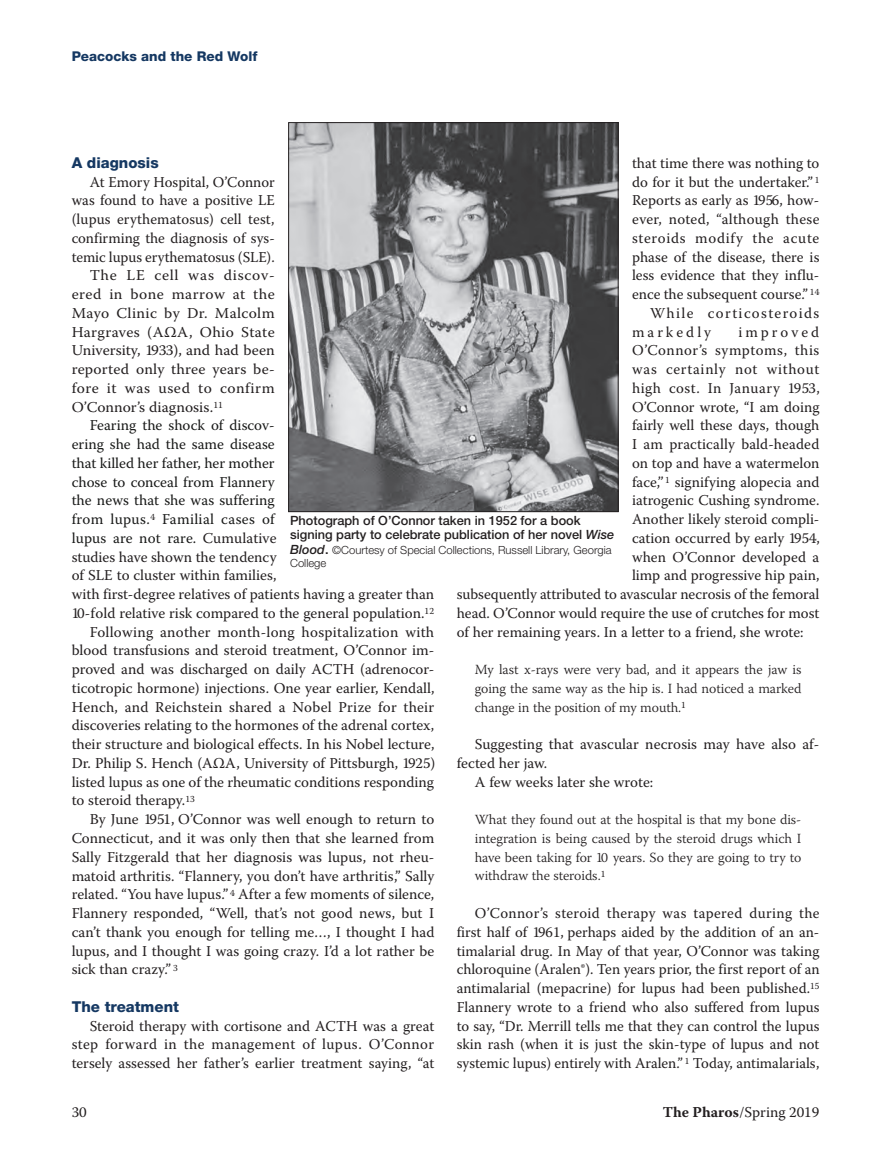
<style>
.page{position:relative;width:892px;height:1173px;background:#fff}
.page>*{position:absolute;margin:0;border:0;box-sizing:border-box;transform-origin:0 0}
.t1{font:15px/18.8px "Warnock Pro";color:#231f20;text-align:justify}
.t2{font:15px "Warnock Pro";color:#191a19}
.t3{font:15px "Warnock Pro";letter-spacing:.02em;color:#231f20}
.t4{font:15px "Warnock Pro";letter-spacing:.035em;color:#231f20}
.t5{font:15px "Warnock Pro";letter-spacing:.025em;color:#231f20}
.t6{font:15px "Warnock Pro";letter-spacing:.045em;color:#231f20}
.t7{font:15px "Warnock Pro";letter-spacing:.02em;color:#191a19}
.t8{font:800 15px "Helvetica Neue LT Std";color:#153862}
.t9{font:15px "Warnock Pro";letter-spacing:.05em;color:#231f20}
.t10{font:15px "Warnock Pro";letter-spacing:.03em;color:#231f20}
.t11{font:15px "Warnock Pro";letter-spacing:.09em;color:#231f20}
.t12{font:15px "Warnock Pro";letter-spacing:.205em;color:#231f20}
.t13{font:300 13.95px/18.8px "Warnock Pro";letter-spacing:-.005em;color:#231f20;text-align:justify}
.t14{font:800 13.5px "Helvetica Neue LT Std";color:#153862}
.t15{font:500 12.75px/14.2px "Helvetica Neue LT Std";color:#231f20}
.t16{font:300 11.25px/13.5px "Helvetica Neue LT Std";color:#231f20}
.s1{color:#231f20}
.s2{font-style:italic}
.s3{font-weight:500;font-style:italic;font-size:12.75px}
.s4{font-weight:500;font-size:12.75px}
.s5{font-weight:700}
</style>
<div class="page">
<img style="left:290px;top:124px;width:326px;height:386px">
<div style="left:288px;top:122px;width:330px;height:390px;border:1px solid #231f20"></div>
<p class="t14" style="left:72px;top:49px;width:187px">Peacocks and the Red Wolf</p>
<p class="t8" style="left:72px;top:154px;width:88px">A diagnosis</p>
<p class="t1" style="left:90px;top:172px;width:186px">At Emory Hospital, O’Connor</p>
<p class="t1" style="left:72px;top:191px;width:204px">was found to have a positive LE</p>
<p class="t1" style="left:72px;top:210px;width:204px">(lupus erythematosus) cell test,</p>
<p class="t1" style="left:72px;top:228px;width:204px">confirming the diagnosis of sys-</p>
<p class="t1" style="left:72px;top:247px;width:204px">temic lupus erythematosus (SLE).</p>
<p class="t6" style="left:90px;top:267px;width:186px">The LE cell was discov-</p>
<p class="t10" style="left:72px;top:285px;width:204px">ered in bone marrow at the</p>
<p class="t5" style="left:72px;top:304px;width:204px">Mayo Clinic by Dr. Malcolm</p>
<p class="t5" style="left:72px;top:323px;width:204px">Hargraves (AΩA, Ohio State</p>
<p class="t1" style="left:72px;top:341px;width:204px">University, 1933), and had been</p>
<p class="t1" style="left:72px;top:360px;width:204px">reported only three years be-</p>
<p class="t4" style="left:72px;top:379px;width:204px">fore it was used to confirm</p>
<p class="t1" style="left:72px;top:397px;width:153px">O’Connor’s diagnosis.<sup>11</sup></p>
<p class="t2" style="left:90px;top:417px;width:186px">Fearing the shock of discov-</p>
<p class="t2" style="left:72px;top:435px;width:204px">ering she had the same disease</p>
<p class="t2" style="left:72px;top:454px;width:204px">that killed her father, her mother</p>
<p class="t2" style="left:72px;top:473px;width:204px">chose to conceal from Flannery</p>
<p class="t2" style="left:72px;top:492px;width:204px">the news that she was suffering</p>
<p class="t7" style="left:72px;top:510px;width:204px">from lupus.<sup>4</sup> Familial cases of</p>
<p class="t2" style="left:72px;top:529px;width:206px">lupus are not rare. <span class="s1">Cumulative</span></p>
<p class="t1" style="left:72px;top:547px;width:206px">studies have shown the tendency</p>
<p class="t1" style="left:72px;top:566px;width:206px">of SLE to cluster within families,</p>
<p class="t1" style="left:72px;top:585px;width:364px">with first-degree relatives of patients having a greater than</p>
<p class="t1" style="left:72px;top:603px;width:364px">10-fold relative risk compared to the general population.<sup>12</sup></p>
<p class="t3" style="left:90px;top:623px;width:346px">Following another month-long hospitalization with</p>
<p class="t1" style="left:72px;top:641px;width:364px">blood transfusions and steroid treatment, O’Connor im-</p>
<p class="t1" style="left:72px;top:660px;width:364px">proved and was discharged on daily ACTH (adrenocor-</p>
<p class="t1" style="left:72px;top:678px;width:364px">ticotropic hormone) injections. One year earlier, Kendall,</p>
<p class="t1" style="left:72px;top:697px;width:364px">Hench, and Reichstein shared a Nobel Prize for their</p>
<p class="t1" style="left:72px;top:716px;width:364px">discoveries relating to the hormones of the adrenal cortex,</p>
<p class="t1" style="left:72px;top:735px;width:364px">their structure and biological effects. In his Nobel lecture,</p>
<p class="t1" style="left:72px;top:753px;width:365px">Dr. Philip S. Hench (AΩA, University of Pittsburgh, 1925)</p>
<p class="t1" style="left:72px;top:772px;width:364px">listed lupus as one of the rheumatic conditions responding</p>
<p class="t1" style="left:72px;top:791px;width:125px">to steroid therapy.<sup>13</sup></p>
<p class="t1" style="left:90px;top:810px;width:346px">By June 1951, O’Connor was well enough to return to</p>
<p class="t1" style="left:72px;top:828px;width:364px">Connecticut, and it was only then that she learned from</p>
<p class="t1" style="left:72px;top:847px;width:364px">Sally Fitzgerald that her diagnosis was lupus, not rheu-</p>
<p class="t1" style="left:72px;top:866px;width:364px">matoid arthritis. “Flannery, you don’t have arthritis,” Sally</p>
<p class="t1" style="left:72px;top:885px;width:364px">related. “You have lupus.” <sup>4</sup> After a few moments of silence,</p>
<p class="t1" style="left:72px;top:903px;width:364px">Flannery responded, “Well, that’s not good news, but I</p>
<p class="t1" style="left:72px;top:922px;width:364px">can’t thank you enough for telling me…, I thought I had</p>
<p class="t1" style="left:72px;top:941px;width:364px">lupus, and I thought I was going crazy. I’d a lot rather be</p>
<p class="t1" style="left:72px;top:960px;width:107px">sick than crazy.” <sup>3</sup></p>
<p class="t8" style="left:72px;top:997px;width:109px">The treatment</p>
<p class="t1" style="left:72px;top:1016px;width:364px;text-indent:18px">Steroid therapy with cortisone and ACTH was a great step forward in the management of lupus. O’Connor tersely assessed her father’s earlier treatment saying, “at</p>
<p class="t1" style="left:631px;top:153px;width:189px">that time there was nothing to</p>
<p class="t1" style="left:631px;top:172px;width:189px">do for it but the undertaker.” <sup>1</sup></p>
<p class="t1" style="left:631px;top:191px;width:189px">Reports as early as 1956, how-</p>
<p class="t3" style="left:631px;top:210px;width:189px">ever, noted, “although these</p>
<p class="t9" style="left:631px;top:229px;width:189px">steroids modify the acute</p>
<p class="t1" style="left:631px;top:247px;width:189px">phase of the disease, there is</p>
<p class="t1" style="left:631px;top:266px;width:189px">less evidence that they influ-</p>
<p class="t1" style="left:631px;top:285px;width:189px">ence the subsequent course.” <sup>14</sup></p>
<p class="t11" style="left:649px;top:304px;width:171px">While corticosteroids</p>
<p class="t12" style="left:631px;top:323px;width:80px">markedly</p>
<p class="t12" style="left:738px;top:323px;width:82px">improved</p>
<p class="t4" style="left:631px;top:342px;width:189px">O’Connor’s symptoms, this</p>
<p class="t6" style="left:631px;top:360px;width:189px">was certainly not without</p>
<p class="t4" style="left:631px;top:379px;width:189px">high cost. In January 1953,</p>
<p class="t1" style="left:631px;top:397px;width:189px">O’Connor wrote, ‘‘I am doing</p>
<p class="t1" style="left:631px;top:416px;width:189px">fairly well these days, though</p>
<p class="t1" style="left:631px;top:435px;width:189px">I am practically bald-headed</p>
<p class="t1" style="left:631px;top:453px;width:189px">on top and have a watermelon</p>
<p class="t1" style="left:631px;top:472px;width:189px">face,’’ <sup>1</sup> signifying alopecia and</p>
<p class="t1" style="left:631px;top:491px;width:189px">iatrogenic Cushing syndrome.</p>
<p class="t1" style="left:631px;top:510px;width:189px">Another likely steroid compli-</p>
<p class="t1" style="left:631px;top:528px;width:189px">cation occurred by early 1954,</p>
<p class="t1" style="left:631px;top:547px;width:189px">when O’Connor developed a</p>
<p class="t1" style="left:631px;top:566px;width:189px">limp and progressive hip pain,</p>
<p class="t1" style="left:456px;top:585px;width:364px">subsequently attributed to avascular necrosis of the femoral</p>
<p class="t1" style="left:456px;top:603px;width:364px">head. O’Connor would require the use of crutches for most</p>
<p class="t1" style="left:456px;top:622px;width:348px">of her remaining years. In a letter to a friend, she wrote:</p>
<p class="t13" style="left:474px;top:660px;width:328px">My last x-rays were very bad, and it appears the jaw is going the same way as the hip is. I had noticed a marked change in the position of my mouth.<sup>1</sup></p>
<p class="t1" style="left:474px;top:735px;width:346px">Suggesting that avascular necrosis may have also af-</p>
<p class="t1" style="left:456px;top:753px;width:92px">fected her jaw.</p>
<p class="t1" style="left:474px;top:772px;width:180px">A few weeks later she wrote:</p>
<p class="t13" style="left:474px;top:810px;width:328px">What they found out at the hospital is that my bone dis&shy;integration is being caused by the steroid drugs which I have been taking for 10 years. So they are going to try to withdraw the steroids.<sup>1</sup></p>
<p class="t1" style="left:456px;top:903px;width:364px;text-indent:18px">O’Connor’s steroid therapy was tapered during the first half of 1961, perhaps aided by the addition of an an&shy;timalarial drug. In May of that year, O’Connor was taking chloroquine (Aralen®). Ten years prior, the first report of an antimalarial (mepacrine) for lupus had been published.<sup>15<br></sup>Flannery wrote to a friend who also suffered from lupus to say, “Dr. Merrill tells me that they can control the lupus skin rash (when it is just the skin-type of lupus and not systemic lupus) entirely with Aralen.” <sup>1</sup> Today, antimalarials,</p>
<p class="t15" style="left:290px;top:513px;width:325px">Photograph of O’Connor taken in 1952 for a book signing party to celebrate publication of her novel <span class="s2">Wise</span></p>
<p class="t16" style="left:290px;top:543px;width:323px"><span class="s3">Blood</span><span class="s4">.</span> ©Courtesy of Special Collections, Russell Library, Georgia<br>College</p>
<p class="t1" style="left:72px;top:1102px;width:17px">30</p>
<p class="t1" style="left:662px;top:1102px;width:158px"><span class="s5">The Pharos</span>/Spring 2019</p>
</div>
